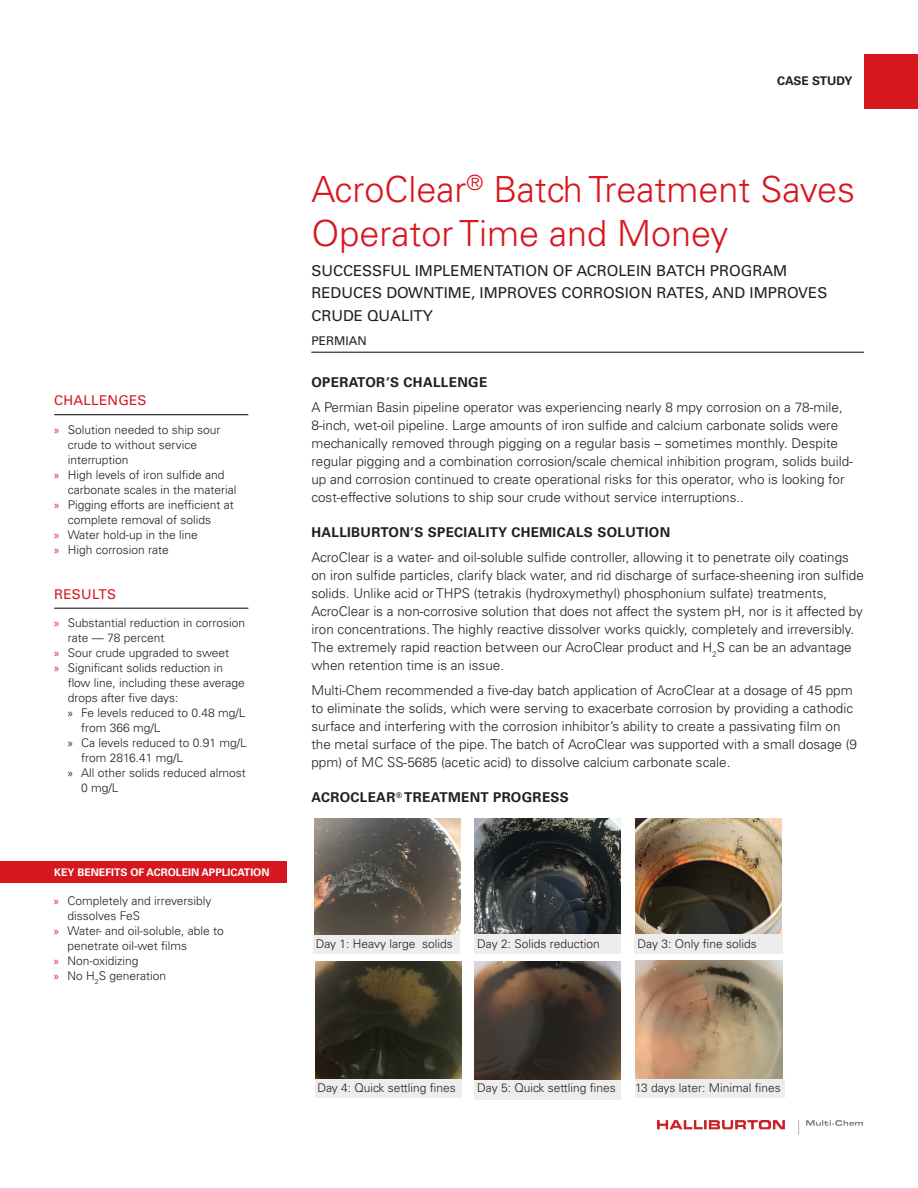
<style>
.page{position:relative;width:918px;height:1188px;background:#fff}
.page>*{position:absolute;margin:0;border:0;box-sizing:border-box;transform-origin:0 0}
.t1{font:300 36px/43.5px "Univers LT Std";color:#d7171f}
.t2{font:15px/22.5px "Univers LT Std";color:#231f20}
.t3{font:300 13.5px/18px "Univers LT Std";color:#231f20}
.t4{font:700 13.5px "Univers LT Std";letter-spacing:.025em;color:#231f20}
.t5{font:13.5px "Univers LT Std";letter-spacing:.02em;color:#d7171f}
.t6{font:300 12px "Univers LT Std";color:#231f20}
.t7{font:700 12px "Univers LT Std";color:#231f20}
.t8{font:12px "Univers LT Std";color:#231f20}
.t9{font:700 10.5px "Univers LT Std";color:#fff}
.s1{font-family:"Myriad Pro";font-weight:400;color:#d7171f}
.s2{font-family:"Myriad Pro";font-weight:400}
</style>
<div class="page">
<hr style="left:311px;top:352px;width:553px;height:1px;background:#231f20">
<hr style="left:54px;top:414px;width:194px;height:1px;background:#231f20">
<hr style="left:54px;top:608px;width:194px;height:1px;background:#231f20">
<img style="left:314px;top:818px;width:146px;height:117px">
<img style="left:474px;top:818px;width:146px;height:124px">
<img style="left:635px;top:818px;width:147px;height:117px">
<img style="left:315px;top:961px;width:146px;height:118px">
<img style="left:475px;top:961px;width:146px;height:119px">
<img style="left:635px;top:961px;width:148px;height:118px">
<div style="left:313px;top:935px;width:147px;height:19px;background:#ededee"></div>
<div style="left:475px;top:934px;width:146px;height:20px;background:#ededee"></div>
<div style="left:635px;top:935px;width:148px;height:19px;background:#ededee"></div>
<div style="left:315px;top:1079px;width:147px;height:19px;background:#ededee"></div>
<div style="left:475px;top:1080px;width:146px;height:19px;background:#ededee"></div>
<div style="left:635px;top:1079px;width:149px;height:19px;background:#ededee"></div>
<div style="left:1px;top:861px;width:286px;height:22px;background:#d7171f"></div>
<div style="left:864px;top:54px;width:54px;height:55px;background:#d7171f"></div>
<img style="left:658px;top:1120px;width:205px;height:15px">
<p class="t5" style="left:54px;top:393px;width:94px">CHALLENGES</p>
<p class="t6" style="left:54px;top:423px;width:168px"><span class="s1">»</span> Solution needed to ship sour</p>
<p class="t6" style="left:68px;top:438px;width:131px">crude to without service</p>
<p class="t6" style="left:68px;top:453px;width:62px">interruption</p>
<p class="t6" style="left:54px;top:468px;width:172px"><span class="s1">»</span> High levels of iron sulfide and</p>
<p class="t6" style="left:68px;top:483px;width:170px">carbonate scales in the material</p>
<p class="t6" style="left:54px;top:498px;width:181px"><span class="s1">»</span> Pigging efforts are inefficient at</p>
<p class="t6" style="left:68px;top:513px;width:145px">complete removal of solids</p>
<p class="t6" style="left:54px;top:528px;width:145px"><span class="s1">»</span> Water hold-up in the line</p>
<p class="t6" style="left:54px;top:543px;width:116px"><span class="s1">»</span> High corrosion rate</p>
<p class="t5" style="left:54px;top:586px;width:63px">RESULTS</p>
<p class="t6" style="left:54px;top:616px;width:192px"><span class="s1">»</span> Substantial reduction in corrosion</p>
<p class="t6" style="left:68px;top:631px;width:98px">rate — 78 percent</p>
<p class="t6" style="left:54px;top:646px;width:177px"><span class="s1">»</span> Sour crude upgraded to sweet</p>
<p class="t6" style="left:54px;top:661px;width:170px"><span class="s1">»</span> Significant solids reduction in</p>
<p class="t6" style="left:68px;top:676px;width:179px">flow line, including these average</p>
<p class="t6" style="left:68px;top:691px;width:112px">drops after five days:</p>
<p class="t6" style="left:68px;top:706px;width:179px"><span class="s2">»</span> Fe levels reduced to 0.48 mg/L</p>
<p class="t6" style="left:81px;top:721px;width:81px">from 366 mg/L</p>
<p class="t6" style="left:68px;top:736px;width:181px"><span class="s2">»</span> Ca levels reduced to 0.91 mg/L</p>
<p class="t6" style="left:81px;top:751px;width:104px">from 2816.41 mg/L</p>
<p class="t6" style="left:68px;top:766px;width:180px"><span class="s2">»</span> All other solids reduced almost</p>
<p class="t6" style="left:81px;top:781px;width:39px">0 mg/L</p>
<p class="t9" style="left:54px;top:866px;width:217px">KEY BENEFITS OF ACROLEIN APPLICATION</p>
<p class="t6" style="left:54px;top:894px;width:159px"><span class="s1">»</span> Completely and irreversibly</p>
<p class="t6" style="left:67px;top:909px;width:74px">dissolves FeS</p>
<p class="t6" style="left:54px;top:924px;width:171px"><span class="s1">»</span> Water- and oil-soluble, able to</p>
<p class="t6" style="left:67px;top:939px;width:121px">penetrate oil-wet films</p>
<p class="t6" style="left:54px;top:954px;width:86px"><span class="s1">»</span> Non-oxidizing</p>
<p class="t6" style="left:54px;top:969px;width:114px"><span class="s1">»</span> No H<sub>2</sub>S generation</p>
<p class="t7" style="left:777px;top:74px;width:77px">CASE STUDY</p>
<h1 class="t1" style="left:311px;top:168px;width:545px">AcroClear<sup>®</sup> Batch Treatment Saves<br>Operator Time and Money</h1>
<p class="t2" style="left:311px;top:259px;width:518px">SUCCESSFUL IMPLEMENTATION OF ACROLEIN BATCH PROGRAM<br>REDUCES DOWNTIME, IMPROVES CORROSION RATES, AND IMPROVES<br>CRUDE QUALITY</p>
<p class="t8" style="left:311px;top:334px;width:57px">PERMIAN</p>
<p class="t4" style="left:311px;top:375px;width:177px">OPERATOR’S CHALLENGE</p>
<p class="t3" style="left:311px;top:398px;width:543px">A Permian Basin pipeline operator was experiencing nearly 8 mpy corrosion on a 78-mile, 8-inch, wet-oil pipeline. Large amounts of iron sulfide and calcium carbonate solids were mechanically removed through pigging on a regular basis – sometimes monthly. Despite regular pigging and a combination corrosion/scale chemical inhibition program, solids build&shy;up and corrosion continued to create operational risks for this operator, who is looking for cost-effective solutions to ship sour crude without service interruptions..</p>
<p class="t4" style="left:311px;top:525px;width:360px">HALLIBURTON’S SPECIALITY CHEMICALS SOLUTION</p>
<p class="t3" style="left:311px;top:548px;width:554px">AcroClear is a water- and oil-soluble sulfide controller, allowing it to penetrate oily coatings on iron sulfide particles, clarify black water, and rid discharge of surface-sheening iron sulfide solids. Unlike acid or THPS (tetrakis (hydroxymethyl) phosphonium sulfate) treatments, AcroClear is a non-corrosive solution that does not affect the system pH, nor is it affected by iron concentrations. The highly reactive dissolver works quickly, completely and irreversibly.<br>The extremely rapid reaction between our AcroClear product and H<sub>2</sub>S can be an advantage when retention time is an issue.</p>
<p class="t3" style="left:311px;top:681px;width:547px">Multi-Chem recommended a five-day batch application of AcroClear at a dosage of 45 ppm to eliminate the solids, which were serving to exacerbate corrosion by providing a cathodic surface and interfering with the corrosion inhibitor’s ability to create a passivating film on the metal surface of the pipe. The batch of AcroClear was supported with a small dosage (9 ppm) of MC SS-5685 (acetic acid) to dissolve calcium carbonate scale.</p>
<p class="t4" style="left:311px;top:790px;width:259px">ACROCLEAR<sup>®</sup> TREATMENT PROGRESS</p>
<p class="t6" style="left:316px;top:936px;width:139px">Day 1: Heavy large solids</p>
<p class="t6" style="left:477px;top:936px;width:124px">Day 2: Solids reduction</p>
<p class="t6" style="left:638px;top:937px;width:121px">Day 3: Only fine solids</p>
<p class="t6" style="left:317px;top:1081px;width:140px">Day 4: Quick settling fines</p>
<p class="t6" style="left:477px;top:1081px;width:140px">Day 5: Quick settling fines</p>
<p class="t6" style="left:635px;top:1080px;width:147px">13 days later: Minimal fines</p>
</div>
